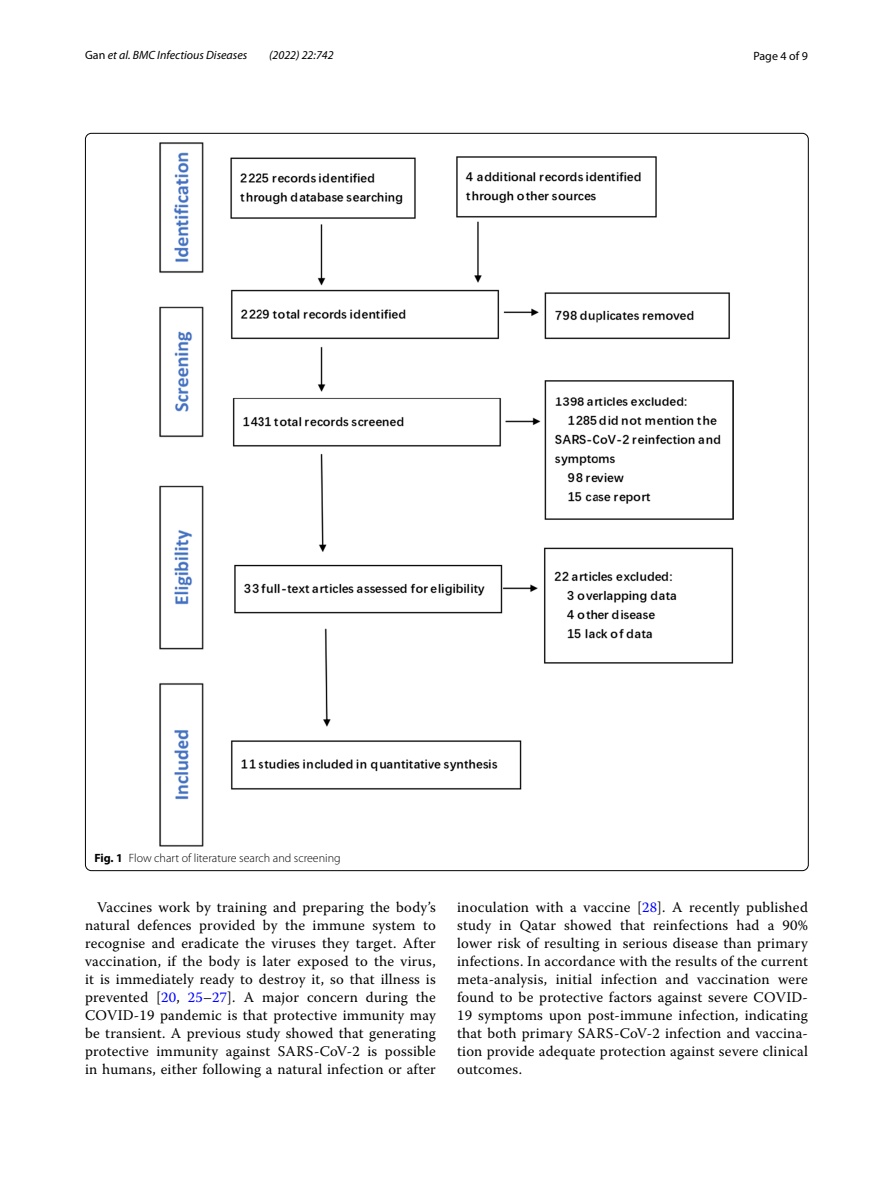
<style>
.page{position:relative;width:893px;height:1187px;background:#fff}
.page>*{position:absolute;margin:0;border:0;box-sizing:border-box;transform-origin:0 0}
.t1{font:14.7px/18px "Warnock Pro";letter-spacing:.015em;color:#000;text-align:justify}
.t2{font:300 12px "Myriad Pro";color:#000}
.t3{font:italic 12px "Myriad Pro";color:#000}
.t4{font:12px "Myriad Pro";color:#000}
.s1{font-style:normal}
.s2{font-weight:700}
.s3{color:#00f}
</style>
<div class="page">
<img style="left:160px;top:142px;width:574px;height:704px">
<p class="t3" style="left:85px;top:48px;width:164px"><span class="s1">Gan</span> et al. BMC Infectious Diseases</p>
<p class="t3" style="left:269px;top:48px;width:66px">(2022) 22:742</p>
<p class="t4" style="left:753px;top:48px;width:56px">Page 4 of 9</p>
<p class="t2" style="left:94px;top:850px;width:248px"><span class="s2">Fig. 1</span> Flow chart of literature search and screening</p>
<p class="t1" style="left:85px;top:897px;width:352px;text-indent:12px">Vaccines work by training and preparing the body’s natural defences provided by the immune system to recognise and eradicate the viruses they target. After vaccination, if the body is later exposed to the virus, it is immediately ready to destroy it, so that illness is prevented [<span class="s3">20</span>, <span class="s3">25</span>–<span class="s3">27</span>]. A major concern during the COVID-19 pandemic is that protective immunity may be transient. A previous study showed that generating protective immunity against SARS-CoV-2 is possible in humans, either following a natural infection or after</p>
<p class="t1" style="left:457px;top:897px;width:352px">inoculation with a vaccine [<span class="s3">28</span>]. A recently published study in Qatar showed that reinfections had a 90% lower risk of resulting in serious disease than primary infections. In accordance with the results of the current meta-analysis, initial infection and vaccination were found to be protective factors against severe COVID-19 symptoms upon post-immune infection, indicating that both primary SARS-CoV-2 infection and vaccina&shy;tion provide adequate protection against severe clinical outcomes.</p>
</div>
